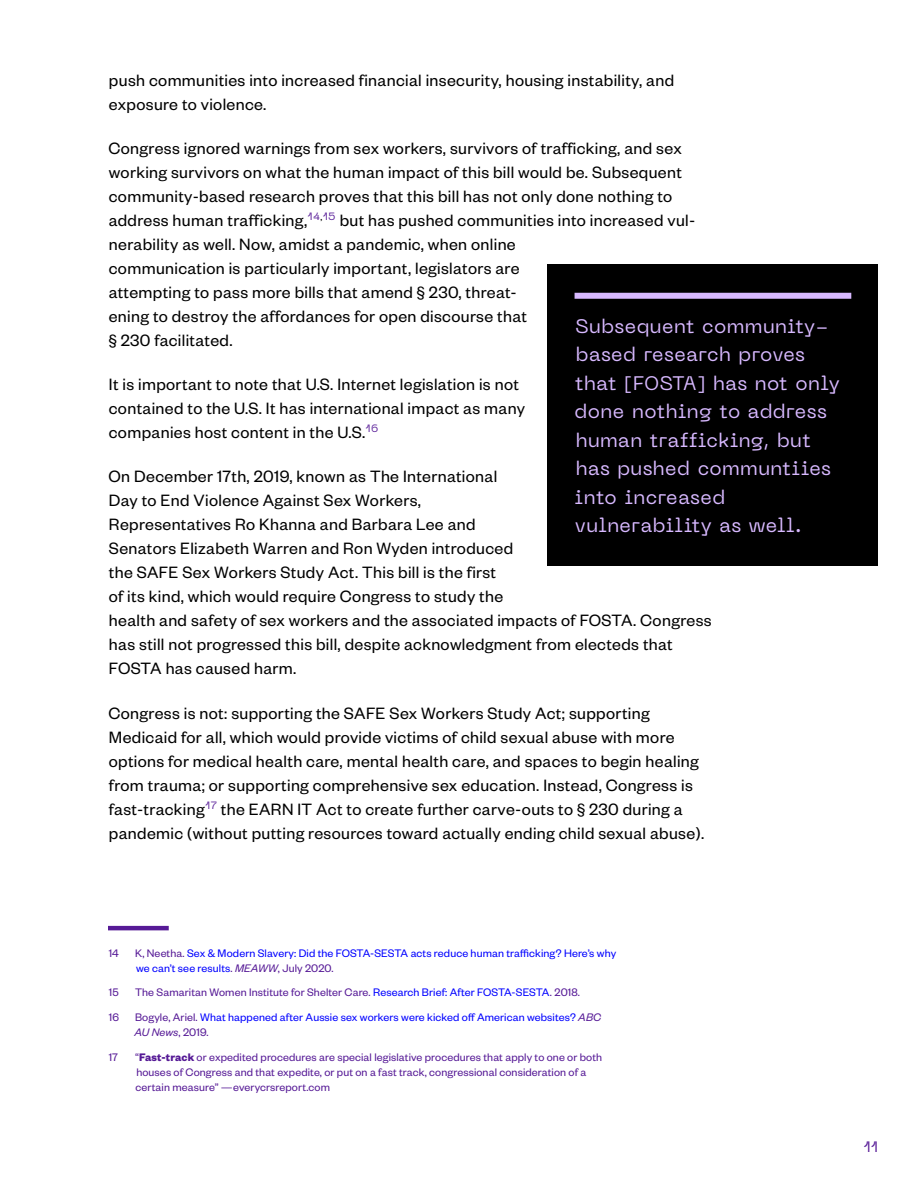
<style>
.page{position:relative;width:918px;height:1188px;background:#fff}
.page>*{position:absolute;margin:0;border:0;box-sizing:border-box;transform-origin:0 0}
.t1{font:19.5px/28.5px "Neue Machina";letter-spacing:.02em;color:#d8b9ff}
.t2{font:18px/24px "Founders Grotesk";letter-spacing:.02em;color:#000}
.t3{font:15px "Neue Machina";color:#561a96}
.t4{font:12px/15px "Founders Grotesk";letter-spacing:.01em;color:#561a96}
.t5{font:12px/15px "Founders Grotesk";letter-spacing:.01em;color:#00f}
.s1{color:#561a96}
.s2{font-style:italic;color:#561a96}
.s3{color:#00f}
.s4{font-weight:700}
</style>
<div class="page">
<hr style="left:108px;top:926px;width:61px;height:4px;background:#561a96">
<div style="left:548px;top:264px;width:330px;height:302px;background:#000"></div>
<div style="left:575px;top:293px;width:276px;height:6px;background:#d8b9ff"></div>
<p class="t2" style="left:109px;top:67px;width:567px">push communities into increased financial insecurity, housing instability, and exposure to violence.</p>
<p class="t2" style="left:109px;top:135px;width:588px">Congress ignored warnings from sex workers, survivors of trafficking, and sex working survivors on what the human impact of this bill would be. Subsequent community-based research proves that this bill has not only done nothing to address human trafficking,<sup>14</sup><sup>,</sup><sup>15</sup> but has pushed communities into increased vul&shy;nerability as well. Now, amidst a pandemic, when online<br>communication is particularly important, legislators are<br>attempting to pass more bills that amend § 230, threat-<br>ening to destroy the affordances for open discourse that<br>§ 230 facilitated.</p>
<p class="t2" style="left:109px;top:371px;width:418px">It is important to note that U.S. Internet legislation is not contained to the U.S. It has international impact as many companies host content in the U.S.<sup>16</sup></p>
<p class="t2" style="left:109px;top:464px;width:605px">On December 17th, 2019, known as The International<br>Day to End Violence Against Sex Workers,<br>Representatives Ro Khanna and Barbara Lee and<br>Senators Elizabeth Warren and Ron Wyden introduced<br>the SAFE Sex Workers Study Act. This bill is the first<br>of its kind, which would require Congress to study the<br>health and safety of sex workers and the associated impacts of FOSTA. Congress has still not progressed this bill, despite acknowledgment from electeds that FOSTA has caused harm.</p>
<p class="t2" style="left:109px;top:700px;width:597px">Congress is not: supporting the SAFE Sex Workers Study Act; supporting Medicaid for all, which would provide victims of child sexual abuse with more options for medical health care, mental health care, and spaces to begin healing from trauma; or supporting comprehensive sex education. Instead, Congress is fast-tracking<sup>17</sup> the EARN IT Act to create further carve-outs to § 230 during a pandemic (without putting resources toward actually ending child sexual abuse).</p>
<p class="t1" style="left:575px;top:311px;width:267px">Subsequent community&shy;based research proves that [FOSTA] has not only done nothing to address human trafficking, but has pushed communtiies into increased vulnerability as well.</p>
<p class="t4" style="left:109px;top:945px;width:12px">14</p>
<p class="t5" style="left:135px;top:945px;width:483px"><span class="s1">K, Neetha.</span> Sex &amp; Modern Slavery: Did the FOSTA-SESTA acts reduce human trafficking? Here’s why we can’t see results<span class="s1">.</span> <span class="s2">MEAWW</span><span class="s1">, July 2020.</span></p>
<p class="t4" style="left:109px;top:984px;width:11px">15</p>
<p class="t4" style="left:135px;top:984px;width:446px">The Samaritan Women Institute for Shelter Care. <span class="s3">Research Brief: After FOSTA-SESTA</span>. 2018.</p>
<p class="t4" style="left:109px;top:1009px;width:12px">16</p>
<p class="t5" style="left:135px;top:1009px;width:468px"><span class="s1">Bogyle, Ariel.</span> What happened after Aussie sex workers were kicked off American websites? <span class="s2">ABC<br>AU News</span><span class="s1">, 2019.</span></p>
<p class="t4" style="left:109px;top:1049px;width:11px">17</p>
<p class="t4" style="left:135px;top:1049px;width:469px">“<span class="s4">Fast-track</span> or expedited procedures are special legislative procedures that apply to one or both houses of Congress and that expedite, or put on a fast track, congressional consideration of a certain measure” —everycrsreport.com</p>
<p class="t3" style="left:863px;top:1137px;width:16px">11</p>
</div>
